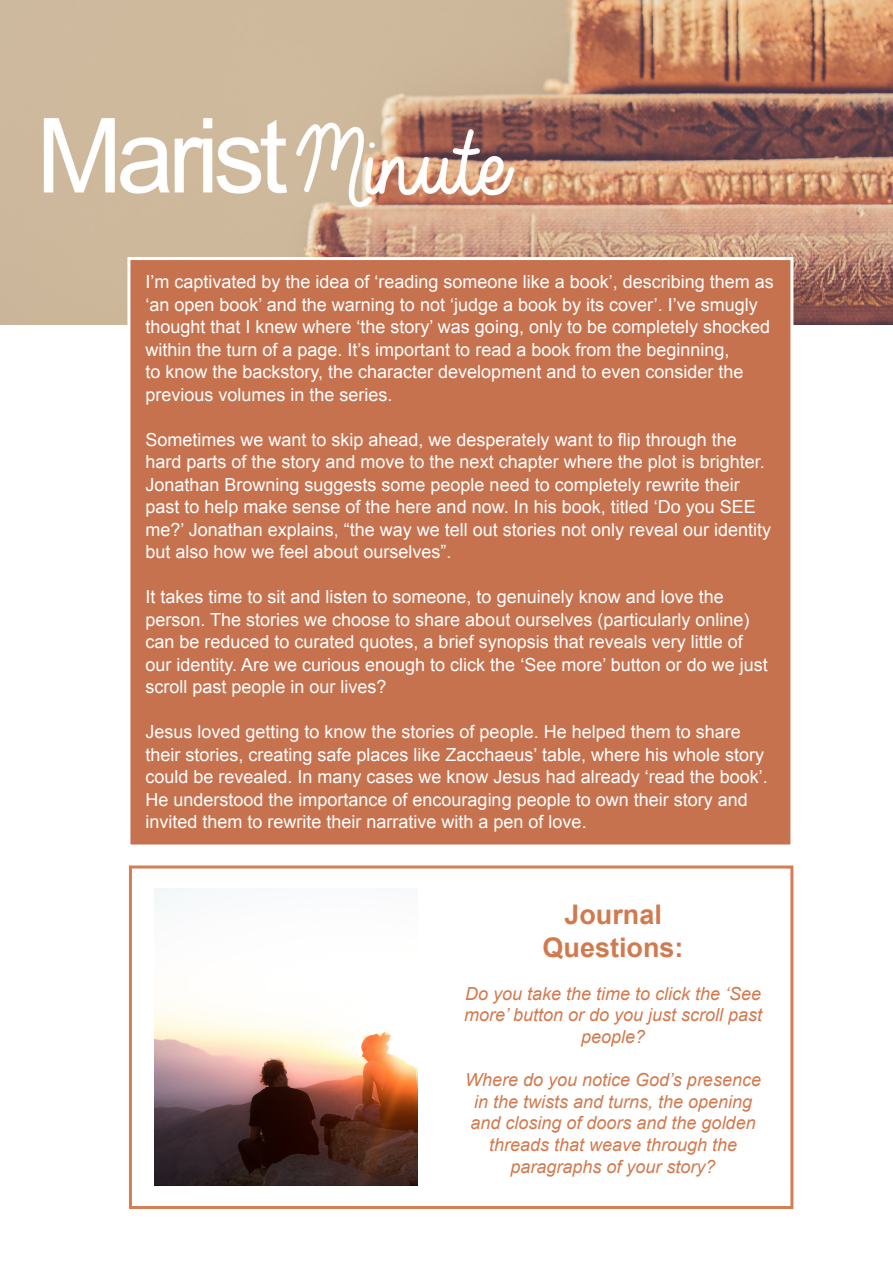
<style>
.page{position:relative;width:893px;height:1263px;background:#fff}
.page>*{position:absolute;margin:0;border:0;box-sizing:border-box;transform-origin:0 0}
.t1{font:700 27px "Arial";color:#d27a4f}
.t2{font:18px/22.5px "Arial";color:#fff}
.t3{font:italic 18px/21.6px "Arial";color:#d27a4f;text-align:center}
</style>
<div class="page">
<img style="left:0;top:0;width:893px;height:325px">
<div style="left:129px;top:259px;width:663px;height:587px;background:#c6724f"></div>
<div style="left:127px;top:257px;width:666px;height:590px;border:3px solid #fff"></div>
<div style="left:129px;top:865px;width:664px;height:344px;border:3px solid #d57d53"></div>
<img style="left:155px;top:889px;width:263px;height:297px">
<p class="t2" style="left:145px;top:271px;width:630px">I’m captivated by the idea of ‘reading someone like a book’, describing them as ‘an open book’ and the warning to not ‘judge a book by its cover’. I’ve smugly thought that I knew where ‘the story’ was going, only to be completely shocked within the turn of a page. It’s important to read a book from the beginning,<br>to know the backstory, the character development and to even consider the previous volumes in the series.</p>
<p class="t2" style="left:145px;top:428px;width:627px">Sometimes we want to skip ahead, we desperately want to flip through the hard parts of the story and move to the next chapter where the plot is brighter.<br>Jonathan Browning suggests some people need to completely rewrite their past to help make sense of the here and now. In his book, titled ‘Do you SEE me?’ Jonathan explains, “the way we tell out stories not only reveal our identity but also how we feel about ourselves”.</p>
<p class="t2" style="left:145px;top:586px;width:624px">It takes time to sit and listen to someone, to genuinely know and love the person. The stories we choose to share about ourselves (particularly online) can be reduced to curated quotes, a brief synopsis that reveals very little of our identity. Are we curious enough to click the ‘See more’ button or do we just scroll past people in our lives?</p>
<p class="t2" style="left:145px;top:721px;width:624px">Jesus loved getting to know the stories of people. He helped them to share their stories, creating safe places like Zacchaeus’ table, where his whole story could be revealed. In many cases we know Jesus had already ‘read the book’.<br>He understood the importance of encouraging people to own their story and invited them to rewrite their narrative with a pen of love.</p>
<p class="t1" style="left:564px;top:897px;width:99px">Journal</p>
<p class="t1" style="left:543px;top:929px;width:143px">Questions:</p>
<p class="t3" style="left:464px;top:983px;width:300px">Do you take the time to click the ‘See more’ button or do you just scroll past people?</p>
<p class="t3" style="left:465px;top:1069px;width:297px">Where do you notice God’s presence in the twists and turns, the opening and closing of doors and the golden threads that weave through the paragraphs of your story?</p>
</div>
